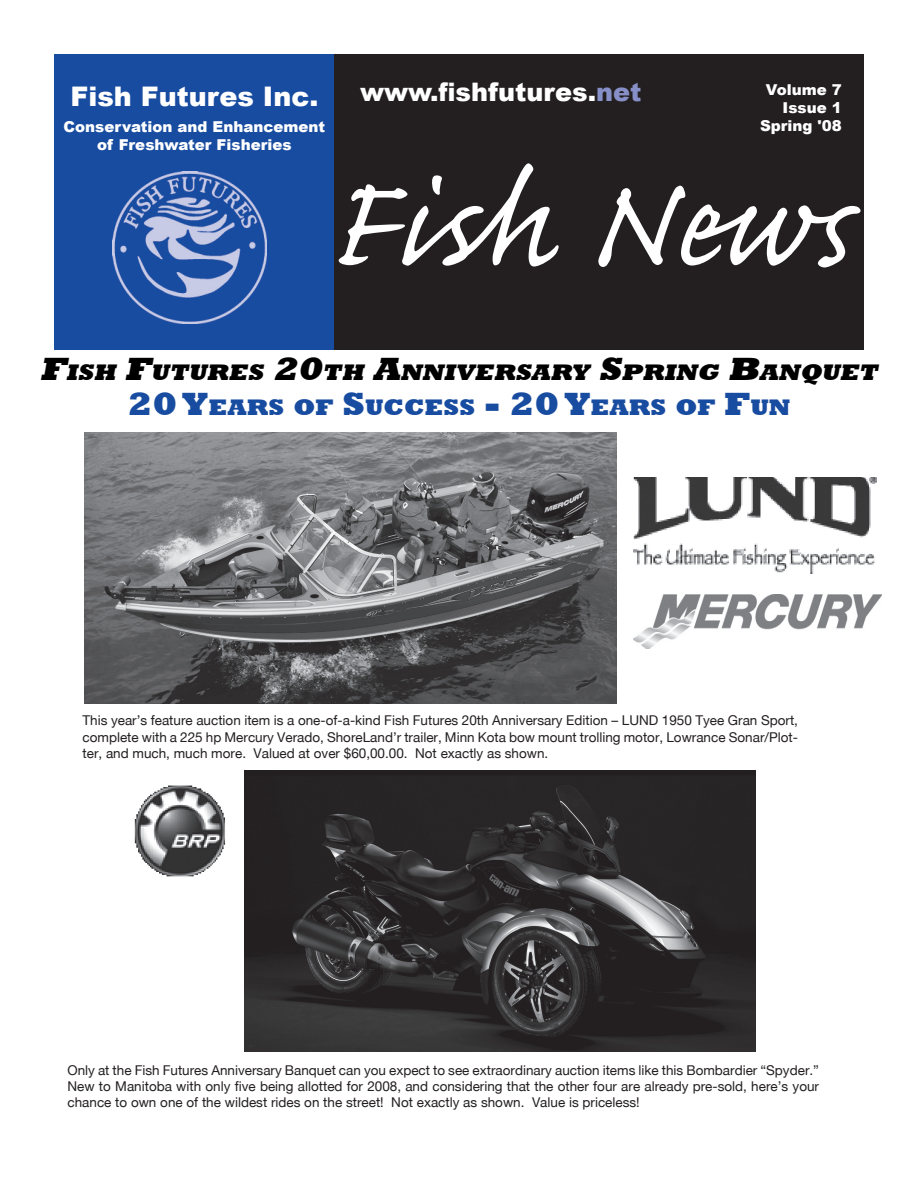
<style>
.page{position:relative;width:918px;height:1188px;background:#fff}
.page>*{position:absolute;margin:0;border:0;box-sizing:border-box;transform-origin:0 0}
.t1{font:165px "Caflisch Script Pro";letter-spacing:.005em;color:#fff}
.t2{font:900 27px "Arial";color:#fff}
.t3{font:900 25.5px "Arial";color:#fff}
.t4{font:italic 800 23.1px/34.8px "Rockwell";color:#000;text-align:center;scale:1.1 1}
.t5{font:900 15px/18px "Arial";color:#fff;text-align:center}
.t6{font:13.5px/16.2px "Ro";color:#231f20;text-align:justify}
.s1{color:#868fc7}
.s2{font-size:33px}
.s3{font-style:normal;font-size:33px;color:#184ca0}
.s4{font-style:normal;color:#184ca0}
</style>
<div class="page">
<div style="left:54px;top:54px;width:284px;height:295px;background:#184ca0"></div>
<div style="left:335px;top:54px;width:529px;height:295px;background:#231f20"></div>
<img style="left:113px;top:172px;width:154px;height:152px">
<img style="left:84px;top:432px;width:532px;height:271px">
<img style="left:244px;top:771px;width:512px;height:281px">
<img style="left:134px;top:785px;width:92px;height:92px">
<img style="left:633px;top:594px;width:249px;height:54px">
<img style="left:633px;top:477px;width:243px;height:96px">
<h2 class="t2" style="left:70px;top:81px;width:249px">Fish Futures Inc.</h2>
<p class="t5" style="left:64px;top:117px;width:263px">Conservation and Enhancement of Freshwater Fisheries</p>
<h3 class="t3" style="left:360px;top:78px;width:283px">www.fishfutures.<span class="s1">net</span></h3>
<p class="t5" style="left:760px;top:81px;width:83px;text-align:right">Volume 7<br>Issue 1<br>Spring '08</p>
<h1 class="t1" style="left:326px;top:139px;width:524px">Fish News</h1>
<h3 class="t4" style="left:40px;top:355px;width:767px"><span class="s2">F</span>ISH <span class="s2">F</span>UTURES <span class="s2">20</span>TH <span class="s2">A</span>NNIVERSARY <span class="s2">S</span>PRING <span class="s2">B</span>ANQUET<br><span class="s3">20 Y</span><span class="s4">EARS OF</span> <span class="s3">S</span><span class="s4">UCCESS</span> <span class="s3">- 20 Y</span><span class="s4">EARS OF</span> <span class="s3">F</span><span class="s4">UN</span></h3>
<p class="t6" style="left:82px;top:712px;width:717px">This year’s feature auction item is a one-of-a-kind Fish Futures 20th Anniversary Edition – LUND 1950 Tyee Gran Sport, complete with a 225 hp Mercury Verado, ShoreLand’r trailer, Minn Kota bow mount trolling motor, Lowrance Sonar/Plot&shy;ter, and much, much more. Valued at over $60,00.00. Not exactly as shown.</p>
<p class="t6" style="left:68px;top:1062px;width:753px">Only at the Fish Futures Anniversary Banquet can you expect to see extraordinary auction items like this Bombardier “Spyder.” New to Manitoba with only five being allotted for 2008, and considering that the other four are already pre-sold, here’s your chance to own one of the wildest rides on the street! Not exactly as shown. Value is priceless!</p>
</div>
